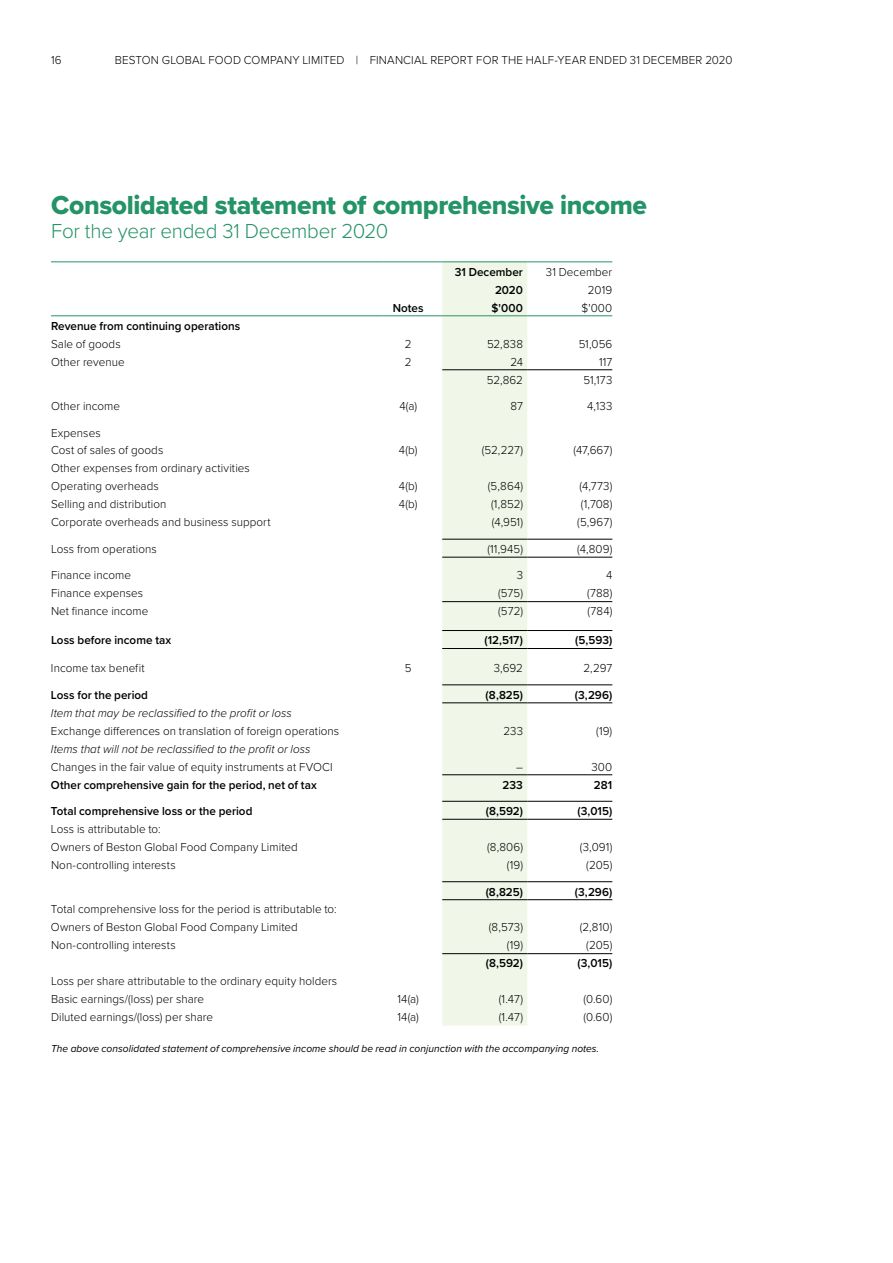
<style>
.page{position:relative;width:893px;height:1263px;background:#fff}
.page>*{position:absolute;margin:0;border:0;box-sizing:border-box;transform-origin:0 0}
.t1{font:27px "Proxima Nova Extrabld";letter-spacing:-.01em;color:#249368}
.t2{font:300 21px "Proxima Nova";letter-spacing:-.015em;color:#249368}
.t3{font:300 12px/18px "Proxima Nova";letter-spacing:.005em;color:#000}
.t4{font:600 12px "Proxima Nova";letter-spacing:.005em;color:#000}
.t5{font:italic 300 12px "Proxima Nova";letter-spacing:.005em;color:#000}
.t6{font:italic 10.5px "Proxima Nova";letter-spacing:.005em;color:#000}
</style>
<div class="page">
<div style="left:442px;top:262px;width:85px;height:763px;background:#f0f7e9"></div>
<hr style="left:51px;top:261px;width:332px;height:1px;background:#249368">
<hr style="left:383px;top:261px;width:59px;height:1px;background:#249368">
<hr style="left:442px;top:261px;width:85px;height:1px;background:#249368">
<hr style="left:527px;top:261px;width:85px;height:1px;background:#249368">
<hr style="left:51px;top:315px;width:332px;height:1px;background:#249368">
<hr style="left:383px;top:315px;width:59px;height:1px;background:#249368">
<hr style="left:442px;top:315px;width:85px;height:1px;background:#249368">
<hr style="left:527px;top:315px;width:85px;height:1px;background:#249368">
<hr style="left:442px;top:369px;width:85px;height:1px;background:#000">
<hr style="left:527px;top:369px;width:85px;height:1px;background:#000">
<hr style="left:442px;top:539px;width:85px;height:1px;background:#000">
<hr style="left:527px;top:539px;width:85px;height:1px;background:#000">
<hr style="left:442px;top:557px;width:85px;height:1px;background:#000">
<hr style="left:527px;top:557px;width:85px;height:1px;background:#000">
<hr style="left:442px;top:601px;width:85px;height:1px;background:#000">
<hr style="left:527px;top:601px;width:85px;height:1px;background:#000">
<hr style="left:442px;top:630px;width:85px;height:1px;background:#000">
<hr style="left:527px;top:630px;width:85px;height:1px;background:#000">
<hr style="left:442px;top:648px;width:85px;height:1px;background:#000">
<hr style="left:527px;top:648px;width:85px;height:1px;background:#000">
<hr style="left:442px;top:684px;width:85px;height:1px;background:#000">
<hr style="left:527px;top:684px;width:85px;height:1px;background:#000">
<hr style="left:442px;top:702px;width:85px;height:1px;background:#000">
<hr style="left:527px;top:702px;width:85px;height:1px;background:#000">
<hr style="left:442px;top:774px;width:85px;height:1px;background:#000">
<hr style="left:527px;top:774px;width:85px;height:1px;background:#000">
<hr style="left:442px;top:801px;width:85px;height:1px;background:#000">
<hr style="left:527px;top:801px;width:85px;height:1px;background:#000">
<hr style="left:442px;top:819px;width:85px;height:1px;background:#000">
<hr style="left:527px;top:819px;width:85px;height:1px;background:#000">
<hr style="left:442px;top:881px;width:85px;height:1px;background:#000">
<hr style="left:527px;top:881px;width:85px;height:1px;background:#000">
<hr style="left:442px;top:899px;width:85px;height:1px;background:#000">
<hr style="left:527px;top:899px;width:85px;height:1px;background:#000">
<hr style="left:442px;top:953px;width:85px;height:1px;background:#000">
<hr style="left:527px;top:953px;width:85px;height:1px;background:#000">
<p class="t3" style="left:51px;top:50px;width:12px">16</p>
<p class="t3" style="left:115px;top:50px;width:619px">BESTON GLOBAL FOOD COMPANY LIMITED | FINANCIAL REPORT FOR THE HALF-YEAR ENDED 31 DECEMBER 2020</p>
<h1 class="t1" style="left:51px;top:185px;width:597px">Consolidated statement of comprehensive income</h1>
<h2 class="t2" style="left:51px;top:216px;width:339px">For the year ended 31 December 2020</h2>
<p class="t4" style="left:455px;top:263px;width:70px">31 December</p>
<p class="t3" style="left:546px;top:262px;width:68px">31 December</p>
<p class="t4" style="left:495px;top:281px;width:30px">2020</p>
<p class="t3" style="left:588px;top:280px;width:26px">2019</p>
<p class="t4" style="left:393px;top:299px;width:32px">Notes</p>
<p class="t4" style="left:491px;top:299px;width:33px">$'000</p>
<p class="t3" style="left:581px;top:298px;width:32px">$'000</p>
<p class="t4" style="left:51px;top:317px;width:191px">Revenue from continuing operations</p>
<p class="t3" style="left:51px;top:334px;width:71px">Sale of goods</p>
<p class="t3" style="left:405px;top:334px;width:8px">2</p>
<p class="t3" style="left:487px;top:334px;width:38px">52,838</p>
<p class="t3" style="left:579px;top:334px;width:35px">51,056</p>
<p class="t3" style="left:51px;top:352px;width:75px">Other revenue</p>
<p class="t3" style="left:405px;top:352px;width:8px">2</p>
<p class="t3" style="left:510px;top:352px;width:14px">24</p>
<p class="t3" style="left:599px;top:352px;width:15px">117</p>
<p class="t3" style="left:487px;top:370px;width:38px">52,862</p>
<p class="t3" style="left:584px;top:370px;width:30px">51,173</p>
<p class="t3" style="left:51px;top:396px;width:71px">Other income</p>
<p class="t3" style="left:399px;top:396px;width:19px">4(a)</p>
<p class="t3" style="left:510px;top:396px;width:14px">87</p>
<p class="t3" style="left:587px;top:396px;width:27px">4,133</p>
<p class="t3" style="left:51px;top:423px;width:114px">Expenses<br>Cost of sales of goods</p>
<p class="t3" style="left:399px;top:441px;width:20px">4(b)</p>
<p class="t3" style="left:482px;top:441px;width:43px">(52,227)</p>
<p class="t3" style="left:573px;top:441px;width:40px">(47,667)</p>
<p class="t3" style="left:51px;top:459px;width:200px">Other expenses from ordinary activities<br>Operating overheads</p>
<p class="t3" style="left:399px;top:477px;width:20px">4(b)</p>
<p class="t3" style="left:488px;top:477px;width:37px">(5,864)</p>
<p class="t3" style="left:580px;top:477px;width:34px">(4,773)</p>
<p class="t3" style="left:51px;top:495px;width:117px">Selling and distribution</p>
<p class="t3" style="left:399px;top:495px;width:20px">4(b)</p>
<p class="t3" style="left:491px;top:495px;width:33px">(1,852)</p>
<p class="t3" style="left:581px;top:495px;width:33px">(1,708)</p>
<p class="t3" style="left:51px;top:513px;width:221px">Corporate overheads and business support</p>
<p class="t3" style="left:492px;top:513px;width:33px">(4,951)</p>
<p class="t3" style="left:577px;top:513px;width:37px">(5,967)</p>
<p class="t3" style="left:51px;top:539px;width:107px">Loss from operations</p>
<p class="t3" style="left:487px;top:539px;width:37px">(11,945)</p>
<p class="t3" style="left:577px;top:539px;width:37px">(4,809)</p>
<p class="t3" style="left:51px;top:566px;width:81px">Finance income</p>
<p class="t3" style="left:517px;top:566px;width:8px">3</p>
<p class="t3" style="left:606px;top:566px;width:8px">4</p>
<p class="t3" style="left:51px;top:584px;width:94px">Finance expenses</p>
<p class="t3" style="left:498px;top:584px;width:26px">(575)</p>
<p class="t3" style="left:587px;top:584px;width:27px">(788)</p>
<p class="t3" style="left:51px;top:602px;width:99px">Net finance income</p>
<p class="t3" style="left:498px;top:602px;width:26px">(572)</p>
<p class="t3" style="left:588px;top:602px;width:26px">(784)</p>
<p class="t4" style="left:51px;top:631px;width:122px">Loss before income tax</p>
<p class="t4" style="left:484px;top:631px;width:40px">(12,517)</p>
<p class="t4" style="left:575px;top:631px;width:39px">(5,593)</p>
<p class="t3" style="left:51px;top:658px;width:95px">Income tax benefit</p>
<p class="t3" style="left:405px;top:658px;width:8px">5</p>
<p class="t3" style="left:494px;top:658px;width:31px">3,692</p>
<p class="t3" style="left:584px;top:658px;width:30px">2,297</p>
<p class="t4" style="left:51px;top:686px;width:99px">Loss for the period</p>
<p class="t4" style="left:486px;top:686px;width:39px">(8,825)</p>
<p class="t4" style="left:575px;top:686px;width:39px">(3,296)</p>
<p class="t5" style="left:51px;top:704px;width:242px">Item that may be reclassified to the profit or loss</p>
<p class="t3" style="left:51px;top:721px;width:290px">Exchange differences on translation of foreign operations</p>
<p class="t3" style="left:503px;top:721px;width:21px">233</p>
<p class="t3" style="left:596px;top:721px;width:18px">(19)</p>
<p class="t5" style="left:51px;top:740px;width:261px">Items that will not be reclassified to the profit or loss</p>
<p class="t3" style="left:51px;top:757px;width:283px">Changes in the fair value of equity instruments at FVOCI</p>
<p class="t3" style="left:516px;top:757px;width:8px">–</p>
<p class="t3" style="left:591px;top:757px;width:22px">300</p>
<p class="t4" style="left:51px;top:776px;width:267px">Other comprehensive gain for the period, net of tax</p>
<p class="t4" style="left:503px;top:776px;width:22px">233</p>
<p class="t4" style="left:594px;top:776px;width:20px">281</p>
<p class="t4" style="left:51px;top:802px;width:203px">Total comprehensive loss or the period</p>
<p class="t4" style="left:486px;top:802px;width:39px">(8,592)</p>
<p class="t4" style="left:577px;top:802px;width:36px">(3,015)</p>
<p class="t3" style="left:51px;top:819px;width:248px">Loss is attributable to:<br>Owners of Beston Global Food Company Limited</p>
<p class="t3" style="left:487px;top:837px;width:37px">(8,806)</p>
<p class="t3" style="left:580px;top:837px;width:34px">(3,091)</p>
<p class="t3" style="left:51px;top:855px;width:126px">Non-controlling interests</p>
<p class="t3" style="left:507px;top:855px;width:18px">(19)</p>
<p class="t3" style="left:586px;top:855px;width:28px">(205)</p>
<p class="t4" style="left:486px;top:882px;width:39px">(8,825)</p>
<p class="t4" style="left:575px;top:882px;width:39px">(3,296)</p>
<p class="t3" style="left:51px;top:900px;width:287px">Total comprehensive loss for the period is attributable to:<br>Owners of Beston Global Food Company Limited</p>
<p class="t3" style="left:489px;top:918px;width:36px">(8,573)</p>
<p class="t3" style="left:580px;top:918px;width:34px">(2,810)</p>
<p class="t3" style="left:51px;top:936px;width:126px">Non-controlling interests</p>
<p class="t3" style="left:507px;top:936px;width:18px">(19)</p>
<p class="t3" style="left:586px;top:936px;width:28px">(205)</p>
<p class="t4" style="left:486px;top:954px;width:39px">(8,592)</p>
<p class="t4" style="left:577px;top:954px;width:36px">(3,015)</p>
<p class="t3" style="left:51px;top:972px;width:288px">Loss per share attributable to the ordinary equity holders<br>Basic earnings/(loss) per share</p>
<p class="t3" style="left:397px;top:990px;width:23px">14(a)</p>
<p class="t3" style="left:499px;top:990px;width:26px">(1.47)</p>
<p class="t3" style="left:583px;top:990px;width:30px">(0.60)</p>
<p class="t3" style="left:51px;top:1008px;width:164px">Diluted earnings/(loss) per share</p>
<p class="t3" style="left:397px;top:1008px;width:23px">14(a)</p>
<p class="t3" style="left:499px;top:1008px;width:26px">(1.47)</p>
<p class="t3" style="left:583px;top:1008px;width:30px">(0.60)</p>
<p class="t6" style="left:51px;top:1040px;width:550px">The above consolidated statement of comprehensive income should be read in conjunction with the accompanying notes.</p>
</div>
